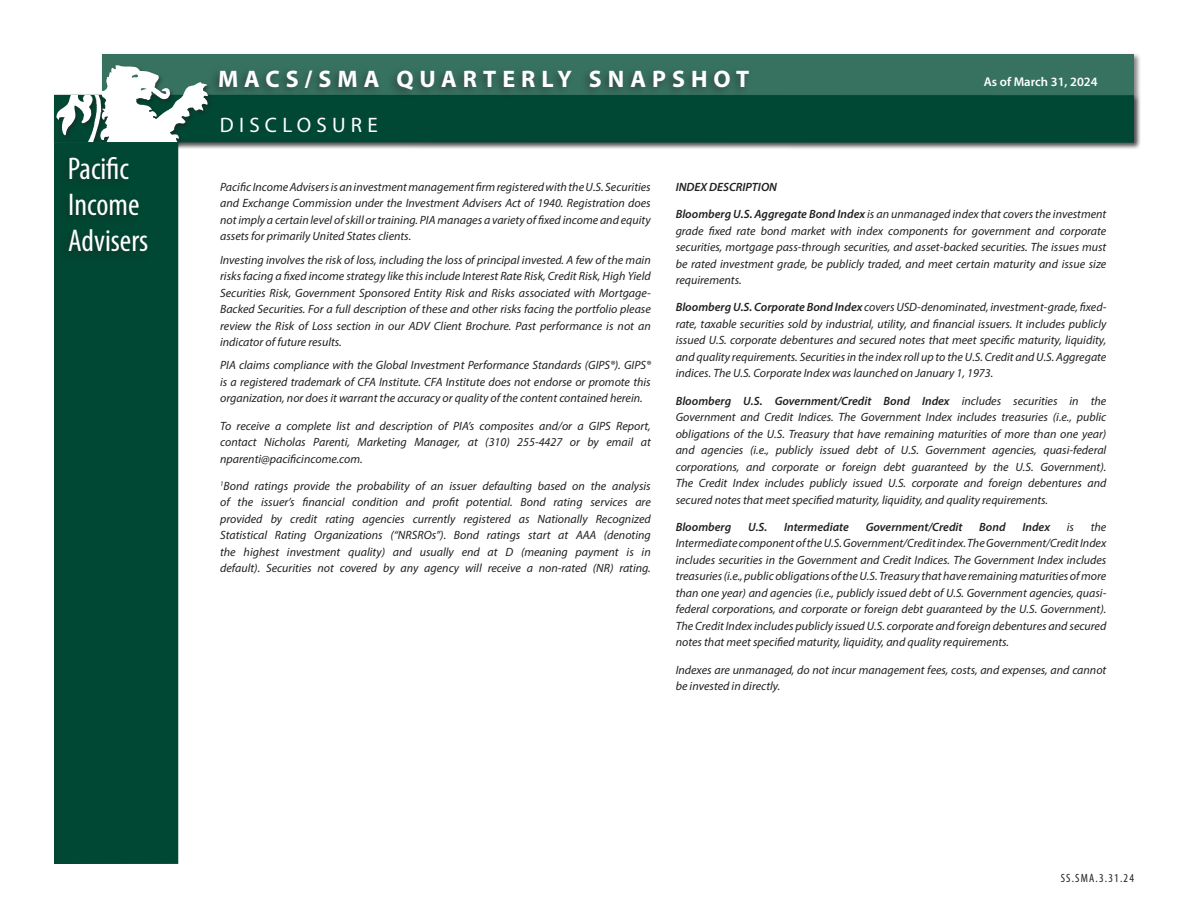
<style>
.page{position:relative;width:1188px;height:918px;background:#fff}
.page>*{position:absolute;margin:0;border:0;box-sizing:border-box;transform-origin:0 0}
.t1{font:condensed 31.5px "Myriad Pro";color:#fff}
.t2{font:700 24px "Myriad Pro";letter-spacing:.25em;color:#fff}
.t3{font:21px "Myriad Pro";letter-spacing:.25em;color:#fff}
.t4{font:600 12.75px "Myriad Pro";color:#fff}
.t5{font:italic 12px/16.5px "Myriad Pro";color:#231f20;text-align:justify}
.t6{font:italic 600 12px "Myriad Pro";color:#231f20}
.t7{font:condensed 12px "Myriad Pro";letter-spacing:.1em;color:#231f20}
.s1{font-weight:600}
</style>
<div class="page">
<div style="left:101px;top:52px;width:1040px;height:98px;background:#231f20;opacity:.55"></div>
<div style="left:103px;top:55px;width:1031px;height:87px;background:#377260"></div>
<div style="left:52px;top:93px;width:1089px;height:57px;background:#231f20;opacity:.55"></div>
<div style="left:54px;top:95px;width:1080px;height:48px;background:#004833"></div>
<div style="left:208px;top:66px;width:545px;height:35px;background:#231f20;opacity:.55"></div>
<div style="left:55px;top:94px;width:43px;height:47px;background:#004833"></div>
<div style="left:99px;top:64px;width:115px;height:84px;background:#231f20;opacity:.55"></div>
<svg style="left:56px;top:65px;width:152px;height:77px"></svg>
<div style="left:54px;top:142px;width:124px;height:722px;background:#004833"></div>
<p class="t1" style="left:68px;top:150px;width:63px">Pacific</p>
<p class="t1" style="left:68px;top:186px;width:73px">Income</p>
<p class="t1" style="left:68px;top:222px;width:82px">Advisers</p>
<p class="t2" style="left:218px;top:63px;width:533px">MACS/SMA QUARTERLY SNAPSHOT</p>
<p class="t4" style="left:984px;top:74px;width:115px">As of March 31, 2024</p>
<p class="t3" style="left:220px;top:112px;width:159px">DISCLOSURE</p>
<p class="t5" style="left:220px;top:178px;width:432px">Pacific Income Advisers is an investment management firm registered with the U.S. Securities and Exchange Commission under the Investment Advisers Act of 1940. Registration does not imply a certain level of skill or training. PIA manages a variety of fixed income and equity assets for primarily United States clients.</p>
<p class="t5" style="left:220px;top:251px;width:432px">Investing involves the risk of loss, including the loss of principal invested. A few of the main risks facing a fixed income strategy like this include Interest Rate Risk, Credit Risk, High Yield Securities Risk, Government Sponsored Entity Risk and Risks associated with Mortgage-Backed Securities. For a full description of these and other risks facing the portfolio please review the Risk of Loss section in our ADV Client Brochure. Past performance is not an indicator of future results.</p>
<p class="t5" style="left:220px;top:357px;width:432px">PIA claims compliance with the Global Investment Performance Standards (GIPS®). GIPS® is a registered trademark of CFA Institute. CFA Institute does not endorse or promote this organization, nor does it warrant the accuracy or quality of the content contained herein.</p>
<p class="t5" style="left:220px;top:417px;width:432px">To receive a complete list and description of PIA’s composites and/or a GIPS Report, contact Nicholas Parenti, Marketing Manager, at (310) 255-4427 or by email at nparenti@pacificincome.com.</p>
<p class="t5" style="left:220px;top:477px;width:432px"><sup>1</sup>Bond ratings provide the probability of an issuer defaulting based on the analysis of the issuer’s financial condition and profit potential. Bond rating services are provided by credit rating agencies currently registered as Nationally Recognized Statistical Rating Organizations (“NRSROs”). Bond ratings start at AAA (denoting the highest investment quality) and usually end at D (meaning payment is in default). Securities not covered by any agency will receive a non-rated (NR) rating.</p>
<p class="t6" style="left:676px;top:179px;width:103px">INDEX DESCRIPTION</p>
<p class="t5" style="left:676px;top:206px;width:432px"><span class="s1">Bloomberg U.S. Aggregate Bond Index</span> is an unmanaged index that covers the investment grade fixed rate bond market with index components for government and corporate securities, mortgage pass-through securities, and asset-backed securities. The issues must be rated investment grade, be publicly traded, and meet certain maturity and issue size requirements.</p>
<p class="t5" style="left:676px;top:299px;width:432px"><span class="s1">Bloomberg U.S. Corporate Bond Index</span> covers USD-denominated, investment-grade, fixed&shy;rate, taxable securities sold by industrial, utility, and financial issuers. It includes publicly issued U.S. corporate debentures and secured notes that meet specific maturity, liquidity, and quality requirements. Securities in the index roll up to the U.S. Credit and U.S. Aggregate indices. The U.S. Corporate Index was launched on January 1, 1973.</p>
<p class="t5" style="left:676px;top:392px;width:432px"><span class="s1">Bloomberg U.S. Government/Credit Bond Index</span> includes securities in the Government and Credit Indices. The Government Index includes treasuries (i.e., public obligations of the U.S. Treasury that have remaining maturities of more than one year) and agencies (i.e., publicly issued debt of U.S. Government agencies, quasi-federal corporations, and corporate or foreign debt guaranteed by the U.S. Government).<br>The Credit Index includes publicly issued U.S. corporate and foreign debentures and secured notes that meet specified maturity, liquidity, and quality requirements.</p>
<p class="t6" style="left:676px;top:519px;width:57px">Bloomberg</p>
<p class="t6" style="left:748px;top:519px;width:21px">U.S.</p>
<p class="t6" style="left:784px;top:519px;width:66px">Intermediate</p>
<p class="t6" style="left:866px;top:519px;width:98px">Government/Credit</p>
<p class="t6" style="left:979px;top:519px;width:28px">Bond</p>
<p class="t6" style="left:1022px;top:519px;width:29px">Index</p>
<p class="t5" style="left:1067px;top:518px;width:9px">is</p>
<p class="t5" style="left:676px;top:518px;width:432px;text-indent:415px">the Intermediate component of the U.S. Government/Credit index. The Government/Credit Index includes securities in the Government and Credit Indices. The Government Index includes treasuries (i.e., public obligations of the U.S. Treasury that have remaining maturities of more than one year) and agencies (i.e., publicly issued debt of U.S. Government agencies, quasi&shy;federal corporations, and corporate or foreign debt guaranteed by the U.S. Government).<br>The Credit Index includes publicly issued U.S. corporate and foreign debentures and secured notes that meet specified maturity, liquidity, and quality requirements.</p>
<p class="t5" style="left:676px;top:661px;width:432px">Indexes are unmanaged, do not incur management fees, costs, and expenses, and cannot be invested in directly.</p>
<p class="t7" style="left:1061px;top:871px;width:75px">SS.SMA.3.31.24</p>
</div>
